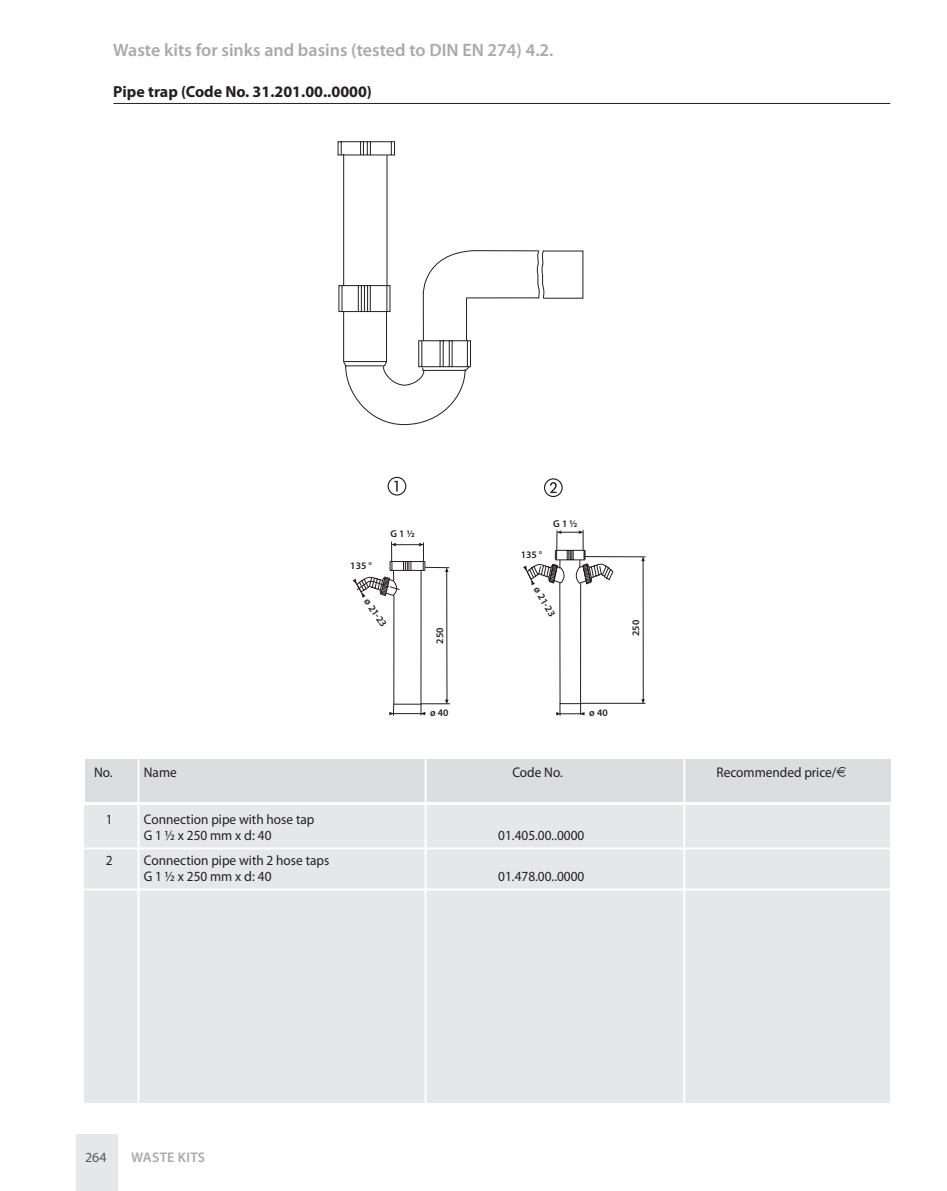
<style>
.page{position:relative;width:947px;height:1191px;background:#fff}
.page>*{position:absolute;margin:0;border:0;box-sizing:border-box;transform-origin:0 0}
.t1{font:600 18px "Myriad Pro";color:#a8a9ad}
.t2{font:700 16px "Myriad Pro";color:#231f20}
.t3{font:14px/16px "Myriad Pro";color:#231f20;scale:.95 1}
.t4{font:600 14px "Myriad Pro";letter-spacing:.02em;color:#a8a9ad}
.t5{font:14px "Myriad Pro";color:#57585a}
.t6{font:600 10px "Myriad Pro";color:#231f20}
.s1{font-family:"Euro Collection"}
</style>
<div class="page">
<div style="left:76px;top:1134px;width:41px;height:57px;background:#e6e7e9"></div>
<hr style="left:113px;top:103px;width:777px;height:1px;background:#231f20">
<div style="left:85px;top:759px;width:805px;height:43px;background:#dcdddf"></div>
<div style="left:84px;top:805px;width:806px;height:297px;background:#e6e7e9"></div>
<hr style="left:137px;top:757px;width:2px;height:345px;background:#fff">
<hr style="left:424px;top:757px;width:2px;height:345px;background:#fff">
<hr style="left:683px;top:757px;width:2px;height:345px;background:#fff">
<hr style="left:79px;top:847px;width:817px;height:2px;background:#fff">
<hr style="left:79px;top:888px;width:817px;height:2px;background:#fff">
<svg style="left:337px;top:141px;width:208px;height:284px"></svg>
<svg style="left:353px;top:541px;width:97px;height:174px"></svg>
<hr style="left:585px;top:556px;width:60px;height:1px;background:#231f20">
<hr style="left:580px;top:703px;width:65px;height:1px;background:#231f20">
<hr style="left:643px;top:559px;width:1px;height:141px;background:#231f20">
<svg style="left:523px;top:530px;width:91px;height:185px"></svg>
<svg style="left:641px;top:556px;width:4px;height:5px"></svg>
<svg style="left:641px;top:699px;width:4px;height:5px"></svg>
<svg style="left:387px;top:477px;width:19px;height:18px"></svg>
<svg style="left:544px;top:478px;width:19px;height:19px"></svg>
<p class="t1" style="left:113px;top:39px;width:442px">Waste kits for sinks and basins (tested to DIN EN 274) 4.2.</p>
<p class="t2" style="left:113px;top:81px;width:260px">Pipe trap (Code No. 31.201.00..0000)</p>
<p class="t6" style="left:350px;top:559px;width:23px">135 °</p>
<p class="t6" style="left:390px;top:528px;width:26px">G 1 ½</p>
<p class="t6" style="left:372px;top:595px;width:34px;rotate:56deg">ø 21-23</p>
<p class="t6" style="left:433px;top:643px;width:18px;rotate:-90deg">250</p>
<p class="t6" style="left:430px;top:706px;width:20px">ø 40</p>
<p class="t6" style="left:553px;top:517px;width:26px">G 1 ½</p>
<p class="t6" style="left:521px;top:548px;width:23px">135 °</p>
<p class="t6" style="left:542px;top:584px;width:34px;rotate:59deg">ø 21-23</p>
<p class="t6" style="left:629px;top:636px;width:18px;rotate:-90deg">250</p>
<p class="t6" style="left:589px;top:706px;width:20px">ø 40</p>
<p class="t3" style="left:94px;top:764px;width:88px">No. Name</p>
<p class="t3" style="left:512px;top:764px;width:54px">Code No.</p>
<p class="t3" style="left:716px;top:764px;width:138px">Recommended price/<span class="s1">E</span></p>
<p class="t3" style="left:106px;top:811px;width:9px">1</p>
<p class="t3" style="left:144px;top:811px;width:181px">Connection pipe with hose tap<br>G 1 ½ x 250 mm x d: 40</p>
<p class="t3" style="left:498px;top:827px;width:92px">01.405.00..0000</p>
<p class="t3" style="left:106px;top:852px;width:9px">2</p>
<p class="t3" style="left:144px;top:852px;width:197px">Connection pipe with 2 hose taps<br>G 1 ½ x 250 mm x d: 40</p>
<p class="t5" style="left:85px;top:1149px;width:23px">264</p>
<p class="t4" style="left:131px;top:1148px;width:75px">WASTE KITS</p>
<p class="t3" style="left:498px;top:868px;width:92px">01.478.00..0000</p>
</div>
